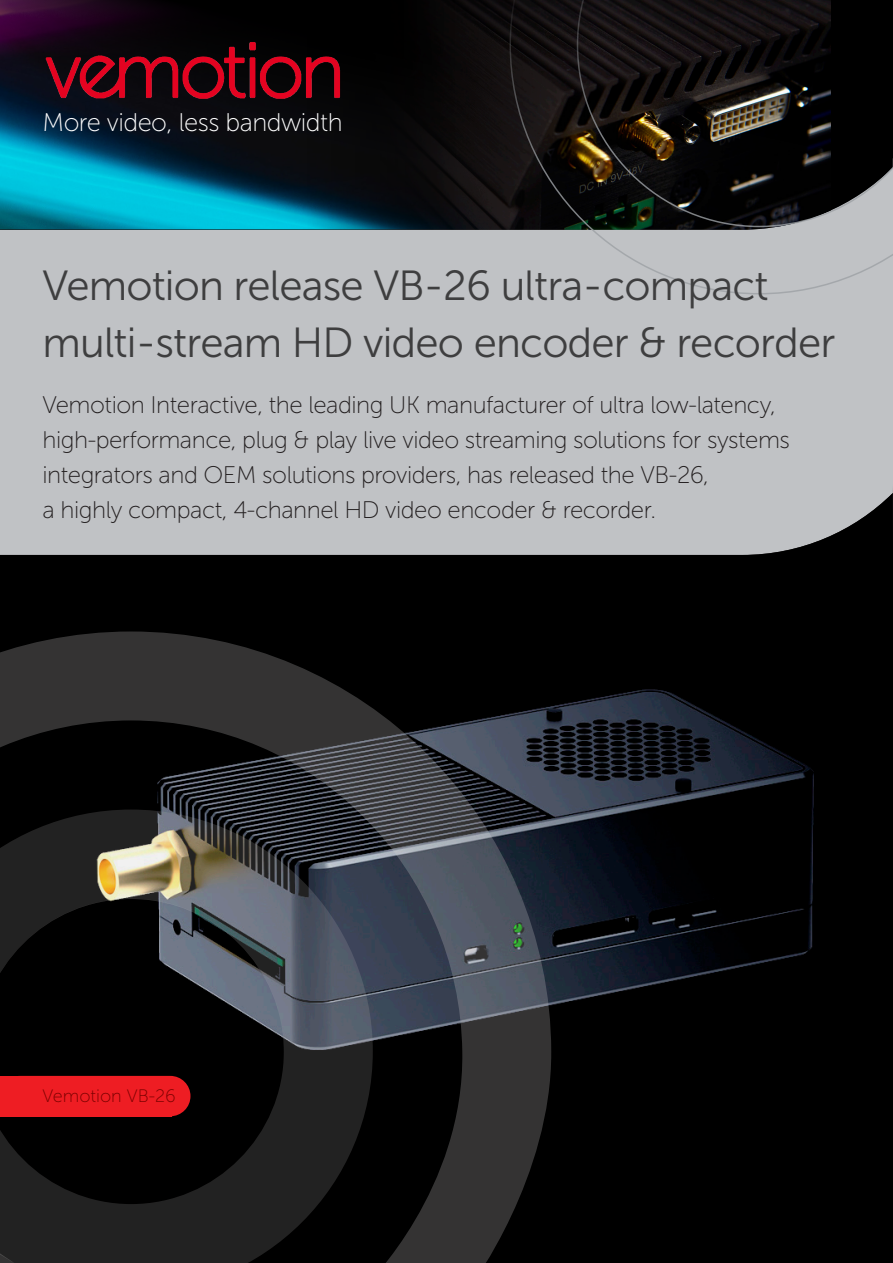
<style>
.page{position:relative;width:893px;height:1263px;background:#fff}
.page>*{position:absolute;margin:0;border:0;box-sizing:border-box;transform-origin:0 0}
.t1{font:42px/57px "Museo Sans 300";letter-spacing:-.02em;color:#3e3e3f}
.t2{font:25.5px "Museo Sans 100";letter-spacing:-.02em;color:#fff}
.t3{font:24px/34.8px "Museo Sans 100";letter-spacing:-.02em;color:#231f20}
.t4{font:18px "Museo Sans 100";color:#790100}
</style>
<div class="page">
<div style="left:0;top:155px;width:893px;height:400px;background:#c0c2c5"></div>
<img style="left:0;top:0;width:509px;height:230px">
<img style="left:43px;top:28px;width:316px;height:87px">
<img style="left:0;top:491px;width:893px;height:772px">
<svg style="left:509px;top:0;width:384px;height:295px"></svg>
<svg style="left:0;top:631px;width:552px;height:632px;background:#27282c"></svg>
<svg style="left:0;top:809px;width:373px;height:454px;background:#252527"></svg>
<div style="left:0;top:1076px;width:172px;height:40px;background:#ee1d23"></div>
<div style="left:0;top:1076px;width:190px;height:40px;background:#ee1d23;border-radius:20px"></div>
<p class="t2" style="left:43px;top:108px;width:302px">More video, less bandwidth</p>
<p class="t1" style="left:43px;top:257px;width:794px">Vemotion release VB-26 ultra-compact multi-stream HD video encoder &amp; recorder</p>
<p class="t3" style="left:43px;top:388px;width:749px">Vemotion Interactive, the leading UK manufacturer of ultra low-latency, high-performance, plug &amp; play live video streaming solutions for systems integrators and OEM solutions providers, has released the VB-26,<br>a highly compact, 4-channel HD video encoder &amp; recorder.</p>
<p class="t4" style="left:43px;top:1086px;width:135px">Vemotion VB-26</p>
</div>
